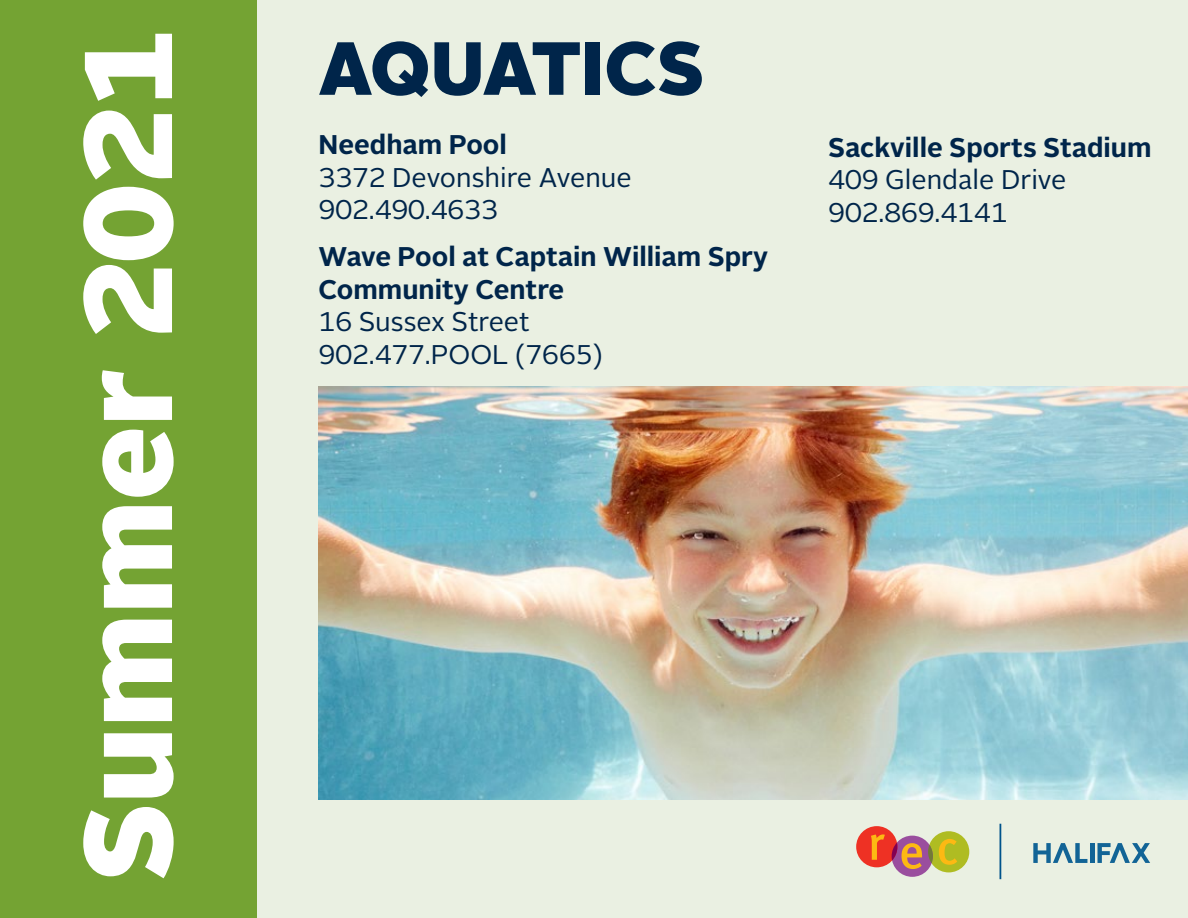
<style>
.page{position:relative;width:1188px;height:918px;background:#eaf0e2}
.page>*{position:absolute;margin:0;border:0;box-sizing:border-box;transform-origin:0 0}
.t1{font:900 124.5px "Alright Sans";color:#fff}
.t2{font:900 75px "Alright Sans";color:#00254a}
.t3{font:900 72px "Alright Sans";color:#fff}
.t4{font:27px/32.4px "Alright Sans";color:#00254a}
.t5{font:700 27px/32.4px "Alright Sans";color:#00254a}
</style>
<div class="page">
<div style="left:0;top:0;width:256px;height:918px;background:#74a333"></div>
<div style="left:1090px;top:843px;width:5px;height:20px;background:#126496"></div>
<svg style="left:1097px;top:843px;width:53px;height:20px"></svg>
<svg style="left:1033px;top:843px;width:54px;height:20px"></svg>
<div style="left:928px;top:831px;width:41px;height:41px;background:#afbc22;border-radius:50%"></div>
<div style="left:892px;top:836px;width:41px;height:41px;background:#9a4e9e;border-radius:50%"></div>
<div style="left:856px;top:826px;width:41px;height:41px;background:#ee3124;border-radius:50%"></div>
<svg style="left:939px;top:839px;width:18px;height:34px"></svg>
<svg style="left:871px;top:834px;width:14px;height:34px"></svg>
<svg style="left:892px;top:843px;width:30px;height:34px"></svg>
<svg style="left:928px;top:845px;width:5px;height:25px"></svg>
<hr style="left:1000px;top:824px;width:1px;height:55px;background:#00538b">
<img style="left:319px;top:386px;width:869px;height:414px">
<h1 class="t1" style="left:39px;top:882px;width:853px;rotate:-90deg">Summer 2021</h1>
<h2 class="t2" style="left:319px;top:15px;width:387px">AQUATICS</h2>
<p class="t5" style="left:319px;top:129px;width:190px">Needham Pool</p>
<p class="t4" style="left:319px;top:161px;width:315px">3372 Devonshire Avenue<br>902.490.4633</p>
<p class="t5" style="left:319px;top:241px;width:451px">Wave Pool at Captain William Spry<br>Community Centre</p>
<p class="t4" style="left:319px;top:306px;width:286px">16 Sussex Street<br>902.477.POOL (7665)</p>
<h3 class="t3" style="left:37px;top:18px;width:372px">AQUATICS</h3>
<p class="t5" style="left:828px;top:131px;width:325px">Sackville Sports Stadium</p>
<p class="t4" style="left:828px;top:164px;width:240px">409 Glendale Drive<br>902.869.4141</p>
</div>
